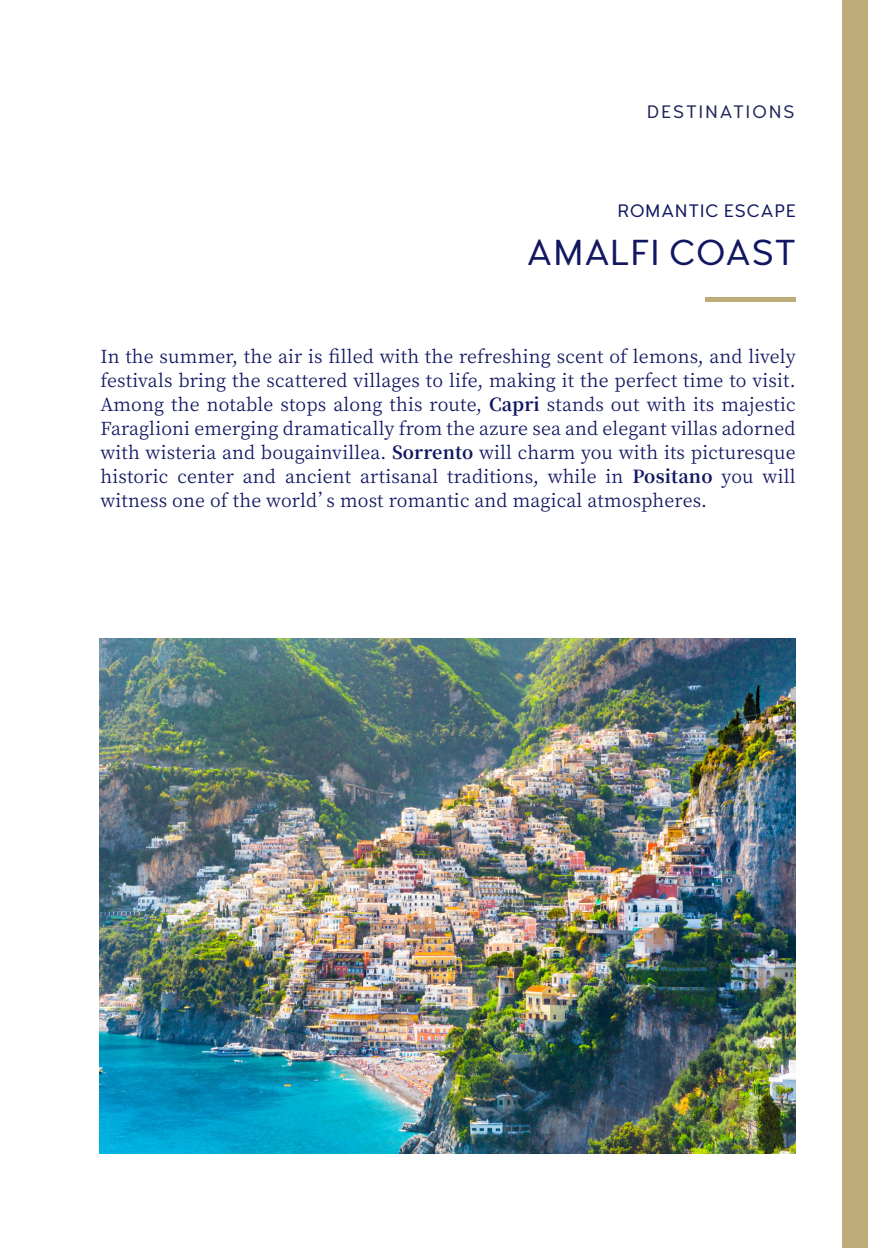
<style>
.page{position:relative;width:896px;height:1248px;background:#fff}
.page>*{position:absolute;margin:0;border:0;box-sizing:border-box;transform-origin:0 0}
.t1{font:36px "Woodford Bourne";letter-spacing:.03em;color:#121761}
.t2{font:18px/24px "Noto Serif TC";letter-spacing:.01em;color:#121761;text-align:justify}
.t3{font:18px "Woodford Bourne";letter-spacing:.06em;color:#121761}
.t4{font:18px "Woodford Bourne";letter-spacing:.12em;color:#222559}
.s1{font-weight:700}
</style>
<div class="page">
<div style="left:842px;top:0;width:25px;height:1247px;background:#bdab78"></div>
<hr style="left:705px;top:297px;width:90px;height:4px;background:#bdab78">
<img style="left:99px;top:638px;width:696px;height:515px">
<p class="t4" style="left:647px;top:101px;width:149px">DESTINATIONS</p>
<p class="t3" style="left:618px;top:200px;width:179px">ROMANTIC ESCAPE</p>
<p class="t1" style="left:527px;top:231px;width:270px">AMALFI COAST</p>
<p class="t2" style="left:100px;top:344px;width:697px">In the summer, the air is filled with the refreshing scent of lemons, and lively festivals bring the scattered villages to life, making it the perfect time to visit.<br>Among the notable stops along this route, <span class="s1">Capri</span> stands out with its majestic Faraglioni emerging dramatically from the azure sea and elegant villas adorned with wisteria and bougainvillea. <span class="s1">Sorrento</span> will charm you with its picturesque historic center and ancient artisanal traditions, while in <span class="s1">Positano</span> you will witness one of the world’s most romantic and magical atmospheres.</p>
</div>
